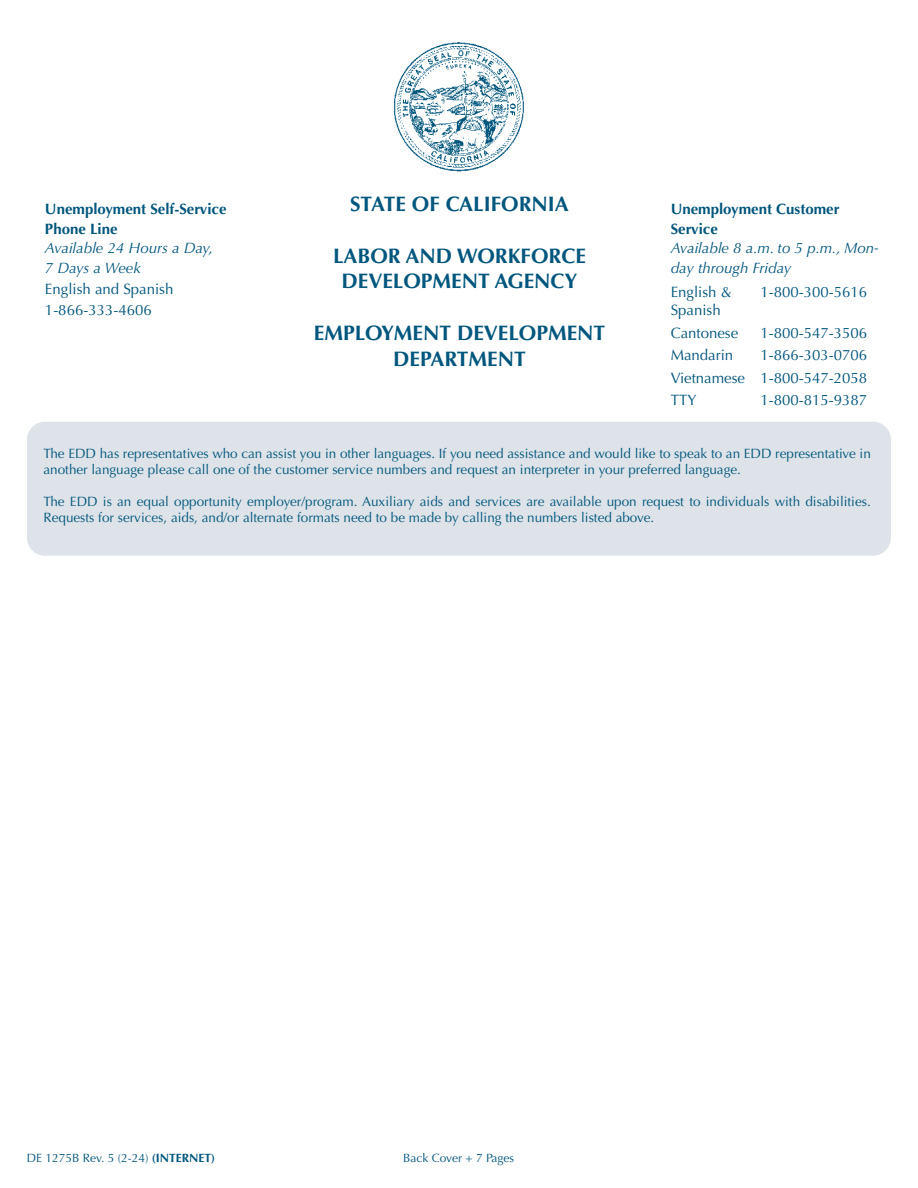
<style>
.page{position:relative;width:918px;height:1188px;background:#fff}
.page>*{position:absolute;margin:0;border:0;box-sizing:border-box;transform-origin:0 0}
.t1{font:700 21px/25.2px "Optima LT Std";color:#00567d;text-align:center}
.t2{font:15px/21px "Optima LT Std";color:#00567d}
.t3{font:italic 15px/19.5px "Optima LT Std";color:#00567d}
.t4{font:700 15px/19.5px "Optima LT Std";color:#00567d}
.t5{font:13.5px/16.2px "Optima LT Std";color:#00567d}
.t6{font:12px "Optima LT Std";color:#00567d}
.s1{font-weight:700}
</style>
<div class="page">
<div style="left:27px;top:422px;width:864px;height:134px;background:#dde3e8;border-radius:18px"></div>
<img style="left:393px;top:42px;width:131px;height:130px">
<h3 class="t4" style="left:45px;top:200px;width:183px">Unemployment Self-Service<br>Phone Line</h3>
<p class="t3" style="left:45px;top:239px;width:169px">Available 24 Hours a Day,<br>7 Days a Week</p>
<p class="t2" style="left:45px;top:278px;width:130px">English and Spanish<br>1-866-333-4606</p>
<p class="t1" style="left:350px;top:191px;width:220px">STATE OF CALIFORNIA</p>
<p class="t1" style="left:333px;top:244px;width:254px">LABOR AND WORKFORCE<br>DEVELOPMENT AGENCY</p>
<p class="t1" style="left:314px;top:321px;width:293px">EMPLOYMENT DEVELOPMENT<br>DEPARTMENT</p>
<h3 class="t4" style="left:671px;top:200px;width:170px">Unemployment Customer<br>Service</h3>
<p class="t3" style="left:671px;top:239px;width:209px">Available 8 a.m. to 5 p.m., Mon&shy;day through Friday</p>
<p class="t2" style="left:671px;top:282px;width:62px">English &amp;</p>
<p class="t2" style="left:760px;top:282px;width:108px">1-800-300-5616</p>
<p class="t2" style="left:671px;top:300px;width:52px">Spanish</p>
<p class="t2" style="left:671px;top:323px;width:69px">Cantonese</p>
<p class="t2" style="left:760px;top:323px;width:108px">1-800-547-3506</p>
<p class="t2" style="left:671px;top:345px;width:64px">Mandarin</p>
<p class="t2" style="left:760px;top:345px;width:108px">1-866-303-0706</p>
<p class="t2" style="left:671px;top:368px;width:198px">Vietnamese 1-800-547-2058</p>
<p class="t2" style="left:671px;top:390px;width:27px">TTY</p>
<p class="t2" style="left:760px;top:390px;width:108px">1-800-815-9387</p>
<p class="t5" style="left:44px;top:446px;width:829px">The EDD has representatives who can assist you in other languages. If you need assistance and would like to speak to an EDD representative in another language please call one of the customer service numbers and request an interpreter in your preferred language.</p>
<p class="t5" style="left:44px;top:493px;width:829px">The EDD is an equal opportunity employer/program. Auxiliary aids and services are available upon request to individuals with disabilities.<br>Requests for services, aids, and/or alternate formats need to be made by calling the numbers listed above.</p>
<p class="t6" style="left:27px;top:1151px;width:190px">DE 1275B Rev. 5 (2-24) <span class="s1">(INTERNET)</span></p>
<p class="t6" style="left:403px;top:1151px;width:113px">Back Cover + 7 Pages</p>
</div>
